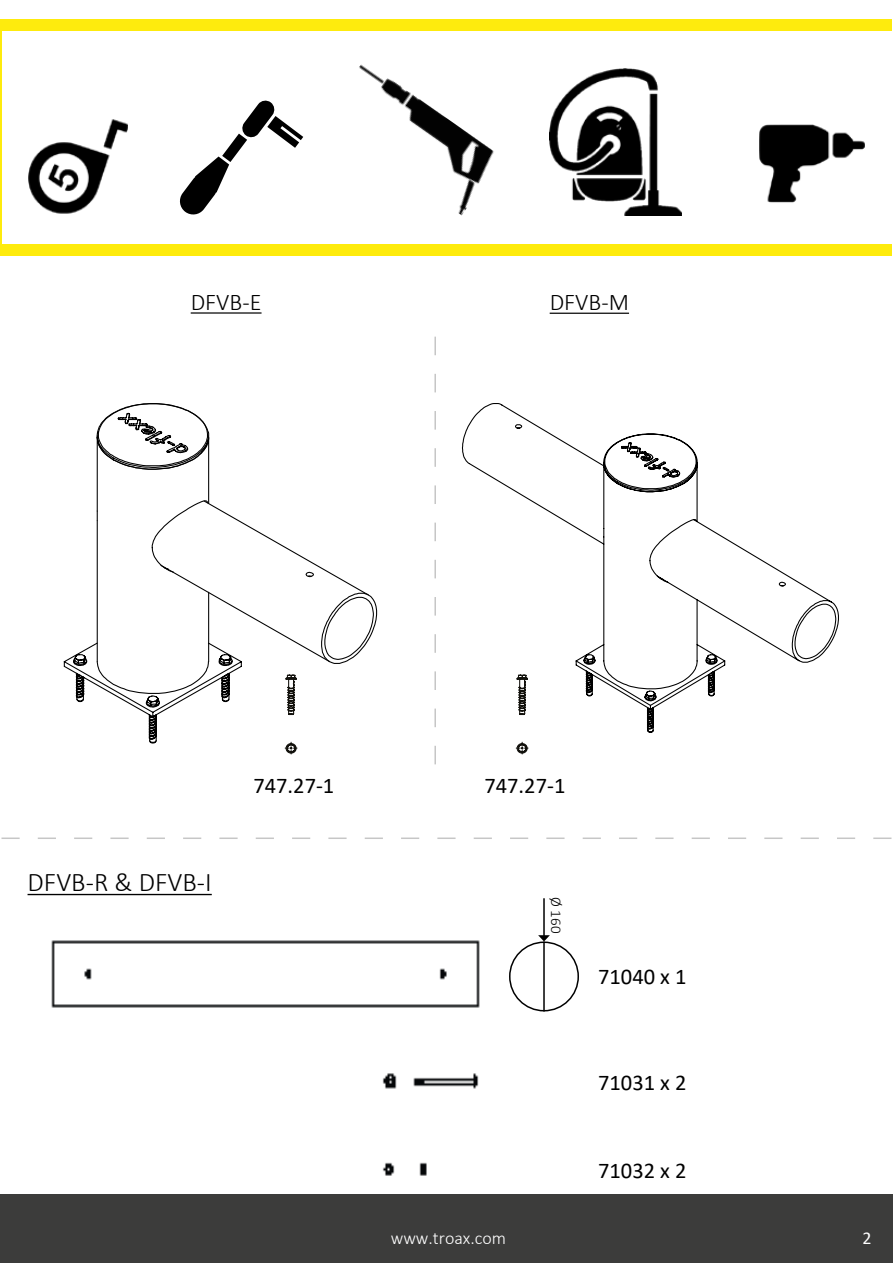
<style>
.page{position:relative;width:893px;height:1263px;background:#fff}
.page>*{position:absolute;margin:0;border:0;box-sizing:border-box;transform-origin:0 0}
.t1{font:300 27px "Calibri";color:#000}
.t2{font:300 24px "Calibri";color:#000}
.t3{font:22.5px "Calibri";color:#000}
.t4{font:300 18px "Calibri";color:#fff}
.t5{font:18px "Calibri";color:#fff}
.t6{font:300 15px "Calibri";color:#000}
</style>
<div class="page">
<div style="left:0;top:1194px;width:893px;height:69px;background:#3c3c3b"></div>
<div style="left:1px;top:19px;width:891px;height:237px;background:#feeb0d"></div>
<div style="left:2px;top:32px;width:889px;height:212px;background:#fff"></div>
<svg style="left:1px;top:837px;width:890px;height:2px"></svg>
<hr style="left:28px;top:894px;width:184px;height:1px;background:#000">
<svg style="left:285px;top:744px;width:12px;height:10px"></svg>
<svg style="left:434px;top:337px;width:2px;height:427px"></svg>
<hr style="left:191px;top:312px;width:71px;height:2px;background:#000">
<hr style="left:550px;top:313px;width:79px;height:1px;background:#000">
<svg style="left:461px;top:403px;width:378px;height:330px"></svg>
<svg style="left:63px;top:656px;width:234px;height:88px"></svg>
<svg style="left:75px;top:679px;width:158px;height:64px"></svg>
<svg style="left:73px;top:403px;width:297px;height:276px"></svg>
<svg style="left:516px;top:674px;width:13px;height:80px"></svg>
<img style="left:51px;top:940px;width:429px;height:68px">
<img style="left:382px;top:1073px;width:97px;height:103px">
<img style="left:29px;top:119px;width:98px;height:95px">
<img style="left:759px;top:124px;width:105px;height:79px">
<svg style="left:179px;top:100px;width:124px;height:115px"></svg>
<img style="left:359px;top:64px;width:135px;height:151px">
<img style="left:550px;top:68px;width:131px;height:147px">
<div style="left:509px;top:941px;width:70px;height:70px;border:2px solid #000;border-radius:50%"></div>
<hr style="left:543px;top:941px;width:2px;height:70px;background:#000">
<hr style="left:543px;top:898px;width:2px;height:38px;background:#000">
<svg style="left:538px;top:935px;width:12px;height:6px"></svg>
<p class="t2" style="left:191px;top:287px;width:72px">DFVB-E</p>
<p class="t2" style="left:550px;top:287px;width:81px">DFVB-M</p>
<p class="t1" style="left:28px;top:865px;width:186px">DFVB-R &amp; DFVB-I</p>
<p class="t3" style="left:253px;top:769px;width:83px">747.27-1</p>
<p class="t3" style="left:484px;top:769px;width:82px">747.27-1</p>
<p class="t6" style="left:565px;top:897px;width:38px;rotate:90deg">Ø 160</p>
<p class="t3" style="left:598px;top:960px;width:90px">71040 x 1</p>
<p class="t3" style="left:598px;top:1067px;width:90px">71031 x 2</p>
<p class="t3" style="left:598px;top:1155px;width:90px">71032 x 2</p>
<p class="t4" style="left:391px;top:1226px;width:117px">www.troax.com</p>
<p class="t5" style="left:863px;top:1225px;width:11px">2</p>
</div>
